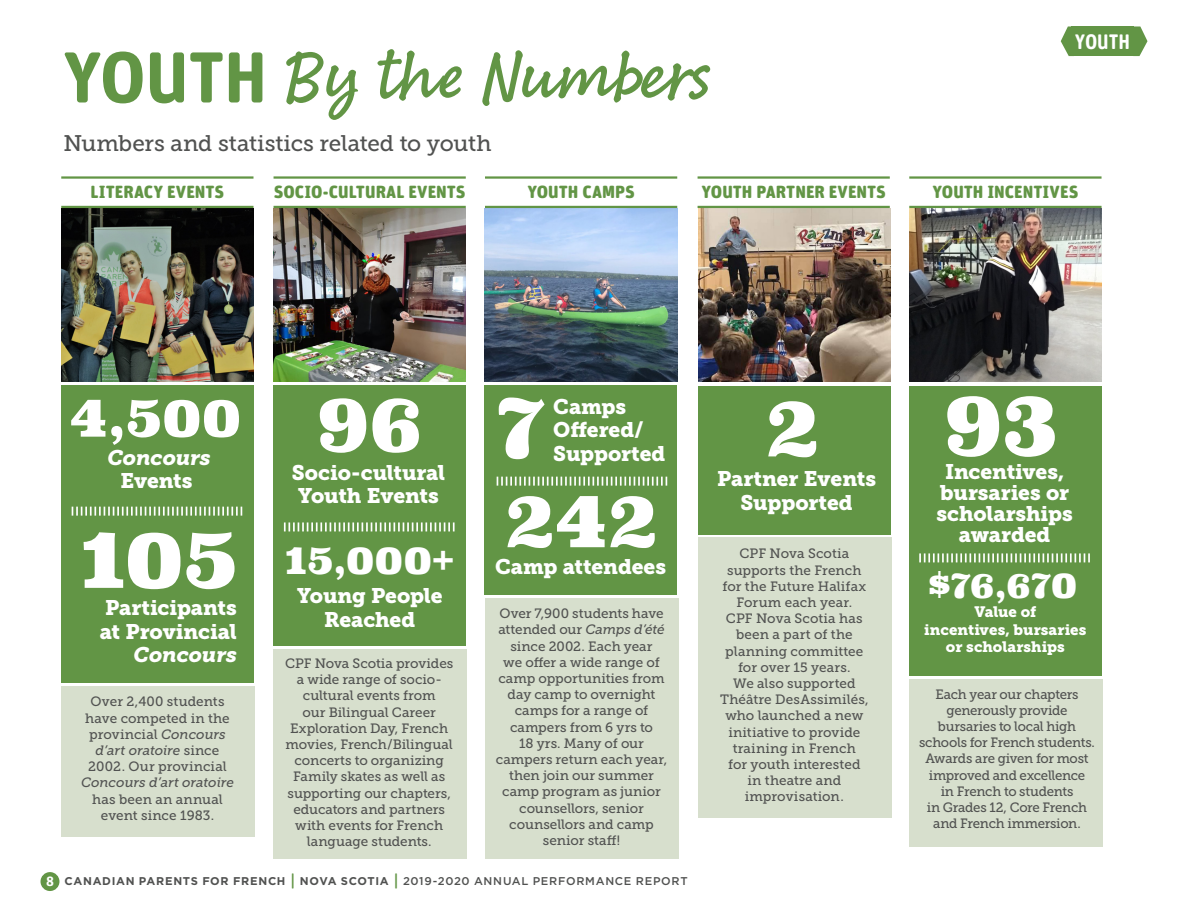
<style>
.page{position:relative;width:1188px;height:918px;background:#fff}
.page>*{position:absolute;margin:0;border:0;box-sizing:border-box;transform-origin:0 0}
.t1{font:900 87px "Superclarendon";color:#fff}
.t2{font:900 81px "Superclarendon";color:#fff}
.t3{font:76.05px "Bakeshop";letter-spacing:.01em;color:#629545}
.t4{font:900 54px "Superclarendon";color:#fff}
.t5{font:900 39px "Superclarendon";color:#fff}
.t6{font:900 36px "Superclarendon";color:#fff}
.t7{font:22.5px "Museo Slab 500";letter-spacing:-.005em;color:#515251}
.t8{font:21px/23.4px "Museo Slab 900";letter-spacing:-.005em;color:#fff;text-align:center}
.t9{font:italic 21px "Museo Slab 900";letter-spacing:-.01em;color:#fff}
.t10{font:700 21px "Unit Rounded Pro";letter-spacing:-.005em;color:#fff;scale:.91 1}
.t11{font:900 17.7px "Unit Rounded Pro";color:#629545}
.t12{font:15px/17.4px "Museo Slab 900";letter-spacing:.005em;color:#fff;text-align:center}
.t13{font:13.5px/16.2px "Museo Slab 500";letter-spacing:-.005em;color:#515251;text-align:center}
.t14{font:italic 13.5px "Museo Slab 500";letter-spacing:-.005em;color:#515251}
.t15{font:700 11.25px "Gotham";letter-spacing:.06em;color:#515251}
.s1{font-family:"Unit Rounded Pro";font-weight:700;font-size:72px}
.s2{font-size:78px}
.s3{font-size:87px}
.s4{font-size:81px}
.s5{font-style:italic}
.s6{font-family:"Unit Rounded Pro";font-size:13.5px;color:#fff}
.s7{font-family:"Unit Rounded Pro";font-weight:900;font-size:16.5px;color:#629545}
.s8{font-weight:500}
</style>
<div class="page">
<div style="left:41px;top:872px;width:18px;height:19px;background:#629545;border-radius:50%"></div>
<img style="left:61px;top:208px;width:193px;height:174px">
<img style="left:274px;top:208px;width:192px;height:174px">
<img style="left:485px;top:208px;width:192px;height:174px">
<img style="left:698px;top:208px;width:192px;height:174px">
<img style="left:909px;top:208px;width:193px;height:174px">
<div style="left:61px;top:386px;width:193px;height:297px;background:#629545"></div>
<div style="left:274px;top:386px;width:192px;height:260px;background:#629545"></div>
<div style="left:485px;top:386px;width:192px;height:209px;background:#629545"></div>
<div style="left:698px;top:386px;width:192px;height:148px;background:#629545"></div>
<div style="left:909px;top:386px;width:193px;height:290px;background:#629545"></div>
<hr style="left:61px;top:176px;width:193px;height:3px;background:#629545">
<hr style="left:61px;top:206px;width:193px;height:2px;background:#629545">
<hr style="left:274px;top:176px;width:192px;height:3px;background:#629545">
<hr style="left:274px;top:206px;width:192px;height:2px;background:#629545">
<hr style="left:485px;top:176px;width:192px;height:3px;background:#629545">
<hr style="left:485px;top:206px;width:192px;height:2px;background:#629545">
<hr style="left:698px;top:176px;width:192px;height:3px;background:#629545">
<hr style="left:698px;top:206px;width:192px;height:2px;background:#629545">
<hr style="left:909px;top:176px;width:193px;height:3px;background:#629545">
<hr style="left:909px;top:206px;width:193px;height:2px;background:#629545">
<svg style="left:72px;top:507px;width:170px;height:9px"></svg>
<svg style="left:284px;top:522px;width:171px;height:9px"></svg>
<svg style="left:497px;top:477px;width:170px;height:9px"></svg>
<svg style="left:919px;top:553px;width:171px;height:9px"></svg>
<div style="left:1071px;top:26px;width:63px;height:30px;background:#629545"></div>
<svg style="left:1134px;top:26px;width:14px;height:30px"></svg>
<svg style="left:1061px;top:26px;width:10px;height:30px"></svg>
<div style="left:61px;top:686px;width:194px;height:150px;background:#d7dfcd"></div>
<div style="left:274px;top:649px;width:193px;height:210px;background:#d7dfcd"></div>
<div style="left:485px;top:598px;width:193px;height:261px;background:#d7dfcd"></div>
<div style="left:698px;top:537px;width:194px;height:281px;background:#d7dfcd"></div>
<div style="left:909px;top:679px;width:194px;height:168px;background:#d7dfcd"></div>
<h3 class="t10" style="left:1075px;top:26px;width:62px">YOUTH</h3>
<h3 class="t3" style="left:63px;top:34px;width:650px"><span class="s1">YOUTH</span> By the Numbers</h3>
<h3 class="t7" style="left:63px;top:130px;width:430px">Numbers and statistics related to youth</h3>
<h3 class="t11" style="left:91px;top:179px;width:135px">LITERACY EVENTS</h3>
<h3 class="t11" style="left:274px;top:179px;width:193px">SOCIO-CULTURAL EVENTS</h3>
<h3 class="t11" style="left:527px;top:179px;width:109px">YOUTH CAMPS</h3>
<h3 class="t11" style="left:702px;top:179px;width:186px">YOUTH PARTNER EVENTS</h3>
<h3 class="t11" style="left:932px;top:179px;width:147px">YOUTH INCENTIVES</h3>
<h3 class="t4" style="left:69px;top:380px;width:480px">4,500 <span class="s2">96</span> <span class="s3">7</span></h3>
<h1 class="t1" style="left:943px;top:365px;width:119px">93</h1>
<h3 class="t5" style="left:79px;top:533px;width:581px"><span class="s4">105</span> 15,000+ <sup>242</sup></h3>
<h3 class="t8" style="left:553px;top:395px;width:114px;text-align:left">Camps<br>Offered/<br>Supported</h3>
<h2 class="t2" style="left:764px;top:372px;width:58px">2</h2>
<h3 class="t9" style="left:107px;top:445px;width:105px">Concours</h3>
<h3 class="t8" style="left:120px;top:469px;width:74px">Events</h3>
<h3 class="t8" style="left:292px;top:461px;width:155px">Socio-cultural<br>Youth Events</h3>
<h3 class="t8" style="left:937px;top:461px;width:138px;line-height:21px">Incentives, bursaries or scholarships awarded</h3>
<h3 class="t8" style="left:717px;top:468px;width:161px">Partner Events<br>Supported</h3>
<p class="t13" style="left:720px;top:546px;width:150px">CPF Nova Scotia supports the French for the Future Halifax<br>Forum each year.<br>CPF Nova Scotia has been a part of the planning committee for over 15 years.<br>We also supported<br>Théâtre DesAssimilés, who launched a new initiative to provide training in French<br>for youth interested in theatre and improvisation.</p>
<h3 class="t8" style="left:495px;top:555px;width:172px">Camp attendees</h3>
<h3 class="t6" style="left:928px;top:560px;width:151px">$76,670</h3>
<h3 class="t8" style="left:297px;top:585px;width:147px">Young People<br>Reached</h3>
<h3 class="t8" style="left:100px;top:596px;width:139px;text-align:left">Participants at Provincial</h3>
<h3 class="t9" style="left:134px;top:643px;width:105px">Concours</h3>
<p class="t12" style="left:924px;top:603px;width:164px">Value of<br>incentives, bursaries or scholarships</p>
<p class="t13" style="left:496px;top:605px;width:173px">Over 7,900 students have attended our <span class="s5">Camps d’été </span>since 2002. Each year<br>we offer a wide range of camp opportunities from day camp to overnight camps for a range of campers from 6 yrs to<br>18 yrs. Many of our campers return each year, then join our summer camp program as junior counsellors, senior counsellors and camp senior staff!</p>
<p class="t13" style="left:285px;top:655px;width:170px">CPF Nova Scotia provides a wide range of socio&shy;cultural events from<br>our Bilingual Career<br>Exploration Day, French movies, French/Bilingual concerts to organizing<br>Family skates as well as supporting our chapters, educators and partners with events for French language students.</p>
<p class="t13" style="left:919px;top:686px;width:178px">Each year our chapters generously provide bursaries to local high schools for French students.<br>Awards are given for most improved and excellence<br>in French to students<br>in Grades 12, Core French and French immersion.</p>
<p class="t13" style="left:85px;top:694px;width:146px">Over 2,400 students have competed in the provincial <span class="s5">Concours d’art oratoire</span> since<br>2002. Our provincial</p>
<p class="t14" style="left:81px;top:775px;width:154px">Concours d’art oratoire</p>
<p class="t13" style="left:92px;top:791px;width:132px">has been an annual event since 1983.</p>
<p class="t15" style="left:46px;top:874px;width:643px"><span class="s6">8</span> CANADIAN PARENTS FOR FRENCH <span class="s7">|</span> NOVA SCOTIA <span class="s7">|</span> <span class="s8">2019-2020 ANNUAL PERFORMANCE REPORT</span></p>
</div>
